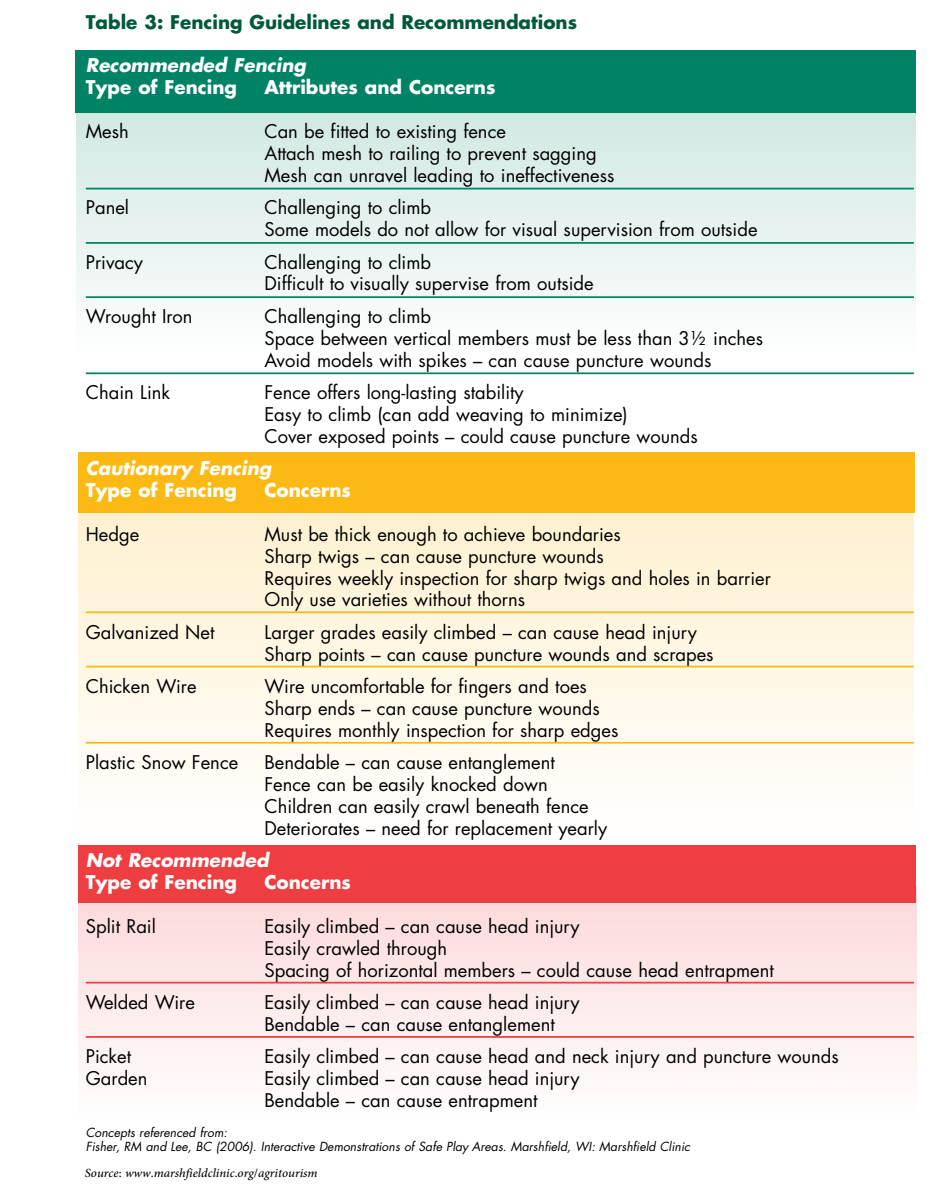
<style>
.page{position:relative;width:945px;height:1192px;background:#fff}
.page>*{position:absolute;margin:0;border:0;box-sizing:border-box;transform-origin:0 0}
.t1{font:18.38px/21.9px "Futura";color:#000}
.t2{font:700 18.38px "Futura";color:#fff}
.t3{font:italic 700 18.38px "Futura";color:#fff}
.t4{font:700 18.38px "Futura";color:#00583d}
.t5{font:italic 17.5px "Adobe Arabic";color:#000}
.t6{font:italic 12.25px/14.7px "Futura";color:#000}
</style>
<div class="page">
<svg style="left:77px;top:113px;width:838px;height:190px"></svg>
<div style="left:79px;top:887px;width:836px;height:235px;background:linear-gradient(to bottom,#fcd6d7,#fffcfc)"></div>
<div style="left:78px;top:845px;width:837px;height:58px;background:#ef3e42"></div>
<div style="left:79px;top:509px;width:833px;height:334px;background:linear-gradient(to bottom,#fff0ce,#fffefc)"></div>
<div style="left:78px;top:452px;width:835px;height:60px;background:#fdb913"></div>
<div style="left:75px;top:51px;width:840px;height:62px;background:#008265"></div>
<hr style="left:86px;top:188px;width:827px;height:1px;background:#008265">
<hr style="left:86px;top:242px;width:827px;height:2px;background:#008265">
<hr style="left:86px;top:296px;width:827px;height:2px;background:#008265">
<hr style="left:86px;top:372px;width:827px;height:2px;background:#008265">
<hr style="left:86px;top:611px;width:827px;height:2px;background:#fdb913">
<hr style="left:86px;top:665px;width:827px;height:2px;background:#fdb913">
<hr style="left:86px;top:741px;width:827px;height:2px;background:#fdb913">
<hr style="left:86px;top:981px;width:827px;height:2px;background:#ef3e42">
<hr style="left:86px;top:1035px;width:827px;height:2px;background:#ef3e42">
<p class="t4" style="left:86px;top:9px;width:492px">Table 3: Fencing Guidelines and Recommendations</p>
<p class="t3" style="left:86px;top:53px;width:221px">Recommended Fencing</p>
<p class="t2" style="left:86px;top:75px;width:153px">Type of Fencing</p>
<p class="t2" style="left:264px;top:75px;width:232px">Attributes and Concerns</p>
<p class="t1" style="left:86px;top:120px;width:45px">Mesh</p>
<p class="t1" style="left:264px;top:120px;width:351px">Can be fitted to existing fence<br>Attach mesh to railing to prevent sagging<br>Mesh can unravel leading to ineffectiveness</p>
<p class="t1" style="left:86px;top:196px;width:45px">Panel</p>
<p class="t1" style="left:264px;top:196px;width:494px">Challenging to climb<br>Some models do not allow for visual supervision from outside</p>
<p class="t1" style="left:86px;top:250px;width:59px">Privacy</p>
<p class="t1" style="left:264px;top:250px;width:330px">Challenging to climb<br>Difficult to visually supervise from outside</p>
<p class="t1" style="left:86px;top:305px;width:108px">Wrought Iron</p>
<p class="t1" style="left:264px;top:305px;width:500px">Challenging to climb<br>Space between vertical members must be less than 3½ inches<br>Avoid models with spikes – can cause puncture wounds</p>
<p class="t1" style="left:86px;top:381px;width:86px">Chain Link</p>
<p class="t1" style="left:264px;top:381px;width:434px">Fence offers long-lasting stability<br>Easy to climb (can add weaving to minimize)<br>Cover exposed points – could cause puncture wounds</p>
<p class="t3" style="left:86px;top:455px;width:187px">Cautionary Fencing</p>
<p class="t2" style="left:86px;top:477px;width:153px">Type of Fencing</p>
<p class="t2" style="left:264px;top:477px;width:88px">Concerns</p>
<p class="t1" style="left:86px;top:523px;width:55px">Hedge</p>
<p class="t1" style="left:264px;top:523px;width:507px">Must be thick enough to achieve boundaries<br>Sharp twigs – can cause puncture wounds<br>Requires weekly inspection for sharp twigs and holes in barrier Only use varieties without thorns</p>
<p class="t1" style="left:86px;top:621px;width:130px">Galvanized Net</p>
<p class="t1" style="left:264px;top:621px;width:450px">Larger grades easily climbed – can cause head injury<br>Sharp points – can cause puncture wounds and scrapes</p>
<p class="t1" style="left:86px;top:675px;width:112px">Chicken Wire</p>
<p class="t1" style="left:264px;top:675px;width:355px">Wire uncomfortable for fingers and toes<br>Sharp ends – can cause puncture wounds<br>Requires monthly inspection for sharp edges</p>
<p class="t1" style="left:86px;top:751px;width:154px">Plastic Snow Fence</p>
<p class="t1" style="left:264px;top:751px;width:344px">Bendable – can cause entanglement<br>Fence can be easily knocked down Children can easily crawl beneath fence Deteriorates – need for replacement yearly</p>
<p class="t3" style="left:86px;top:847px;width:184px">Not Recommended</p>
<p class="t2" style="left:86px;top:869px;width:153px">Type of Fencing</p>
<p class="t2" style="left:264px;top:869px;width:88px">Concerns</p>
<p class="t1" style="left:86px;top:914px;width:72px">Split Rail</p>
<p class="t1" style="left:264px;top:914px;width:511px">Easily climbed – can cause head injury<br>Easily crawled through<br>Spacing of horizontal members – could cause head entrapment</p>
<p class="t1" style="left:86px;top:991px;width:111px">Welded Wire</p>
<p class="t1" style="left:264px;top:991px;width:316px">Easily climbed – can cause head injury<br>Bendable – can cause entanglement</p>
<p class="t1" style="left:86px;top:1045px;width:47px">Picket</p>
<p class="t1" style="left:264px;top:1045px;width:575px">Easily climbed – can cause head and neck injury and puncture wounds</p>
<p class="t1" style="left:86px;top:1067px;width:63px">Garden</p>
<p class="t1" style="left:264px;top:1067px;width:316px">Easily climbed – can cause head injury<br>Bendable – can cause entrapment</p>
<p class="t6" style="left:86px;top:1124px;width:605px">Concepts referenced from:<br>Fisher, RM and Lee, BC (2006). Interactive Demonstrations of Safe Play Areas. Marshfield, WI: Marshfield Clinic</p>
<p class="t5" style="left:85px;top:1160px;width:234px">Source: www.marshfieldclinic.org/agritourism</p>
</div>
